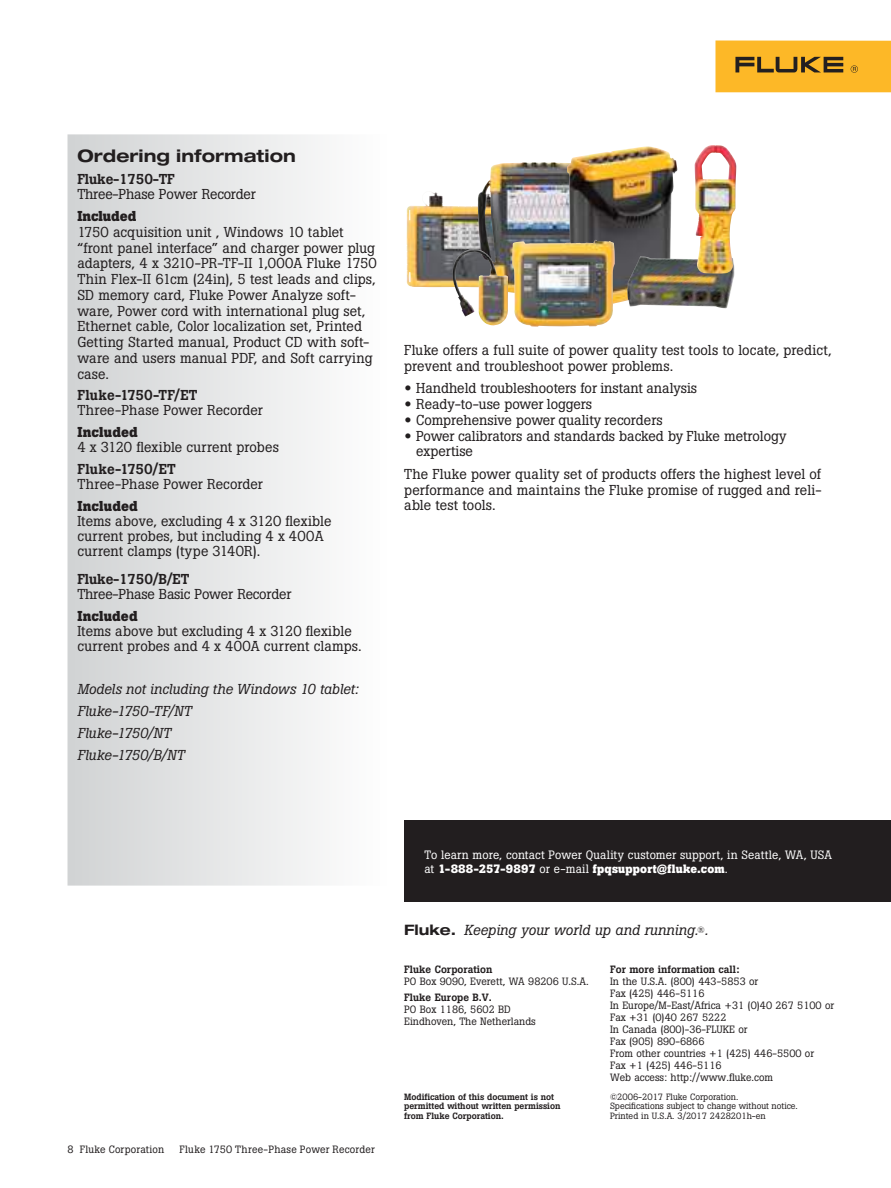
<style>
.page{position:relative;width:891px;height:1188px;background:#fff}
.page>*{position:absolute;margin:0;border:0;box-sizing:border-box;transform-origin:0 0}
.t1{font:700 expanded 17.25px "Helvetica Neue LT Pro";letter-spacing:.005em;color:#221e1f}
.t2{font:italic 14.4px "Boton Pro";color:#221e1f}
.t3{font:14.25px/15.8px "Boton Pro";color:#221e1f}
.t4{font:italic 14.25px/21.8px "Boton Pro";color:#221e1f}
.t5{font:500 14.25px "Boton Pro";letter-spacing:-.015em;color:#221e1f}
.t6{font:700 14.25px "Boton Pro";letter-spacing:.01em;color:#221e1f}
.t7{font:500 14.25px "Boton Pro";letter-spacing:.005em;color:#221e1f}
.t8{font:12px/14.4px "Boton Pro";letter-spacing:.01em;color:#fff}
.t9{font:10.5px/12px "Boton Pro";color:#221e1f}
.t10{font:500 10.5px "Boton Pro";color:#221e1f}
.t11{font:10.5px "Boton Pro";letter-spacing:.02em;color:#221e1f}
.t12{font:9px/9.8px "Boton Pro";color:#221e1f}
.t13{font:500 9px/9.8px "Boton Pro";letter-spacing:-.005em;color:#221e1f}
.s1{font-family:"Helvetica Neue LT Pro";font-weight:100;font-stretch:expanded}
.s2{font-weight:700}
.s3{font-family:"Helvetica Neue LT Std";font-weight:700;font-style:normal;font-stretch:expanded}
.s4{font-style:normal;font-size:9px}
</style>
<div class="page">
<div style="left:716px;top:40px;width:175px;height:52px;background:#fdb827"></div>
<svg style="left:735px;top:57px;width:108px;height:15px"></svg>
<svg style="left:851px;top:65px;width:7px;height:8px"></svg>
<div style="left:404px;top:821px;width:487px;height:81px;background:#221e1f"></div>
<img style="left:407px;top:192px;width:71px;height:95px">
<img style="left:478px;top:162px;width:56px;height:129px">
<img style="left:452px;top:249px;width:56px;height:77px">
<img style="left:567px;top:146px;width:110px;height:158px">
<img style="left:627px;top:256px;width:107px;height:52px">
<img style="left:694px;top:145px;width:42px;height:129px">
<img style="left:512px;top:240px;width:103px;height:87px">
<p class="t1" style="left:77px;top:149px;width:220px">Ordering information</p>
<p class="t5" style="left:77px;top:173px;width:99px">Fluke-1750-TF</p>
<p class="t3" style="left:77px;top:187px;width:180px">Three-Phase Power Recorder</p>
<p class="t6" style="left:77px;top:211px;width:60px">Included</p>
<p class="t3" style="left:77px;top:225px;width:301px">1750 acquisition unit , Windows 10 tablet “front panel interface” and charger power plug adapters, 4 x 3210-PR-TF-II 1,000A Fluke 1750<br>Thin Flex-II 61cm (24in), 5 test leads and clips, SD memory card, Fluke Power Analyze soft&shy;ware, Power cord with international plug set, Ethernet cable, Color localization set, Printed Getting Started manual, Product CD with soft&shy;ware and users manual PDF, and Soft carrying case.</p>
<p class="t7" style="left:77px;top:389px;width:122px">Fluke-1750-TF/ET</p>
<p class="t3" style="left:77px;top:403px;width:187px">Three-Phase Power Recorder</p>
<p class="t6" style="left:77px;top:427px;width:62px">Included</p>
<p class="t3" style="left:77px;top:440px;width:203px">4 x 3120 flexible current probes</p>
<p class="t5" style="left:77px;top:462px;width:100px">Fluke-1750/ET</p>
<p class="t3" style="left:77px;top:477px;width:187px">Three-Phase Power Recorder</p>
<p class="t6" style="left:77px;top:500px;width:62px">Included</p>
<p class="t3" style="left:77px;top:514px;width:256px;line-height:15px">Items above, excluding 4 x 3120 flexible current probes, but including 4 x 400A current clamps (type 3140R).</p>
<p class="t5" style="left:77px;top:573px;width:113px">Fluke-1750/B/ET</p>
<p class="t3" style="left:77px;top:587px;width:215px">Three-Phase Basic Power Recorder</p>
<p class="t6" style="left:77px;top:611px;width:62px">Included</p>
<p class="t3" style="left:77px;top:624px;width:286px;line-height:15px">Items above but excluding 4 x 3120 flexible current probes and 4 x 400A current clamps.</p>
<p class="t4" style="left:77px;top:679px;width:283px">Models not including the Windows 10 tablet:<br>Fluke-1750-TF/NT<br>Fluke-1750/NT<br>Fluke-1750/B/NT</p>
<p class="t3" style="left:404px;top:343px;width:429px">Fluke offers a full suite of power quality test tools to locate, predict, prevent and troubleshoot power problems.</p>
<p class="t3" style="left:404px;top:381px;width:294px"><span class="s1">•</span> Handheld troubleshooters for instant analysis</p>
<p class="t3" style="left:404px;top:397px;width:189px"><span class="s1">•</span> Ready-to-use power loggers</p>
<p class="t3" style="left:404px;top:413px;width:260px"><span class="s1">•</span> Comprehensive power quality recorders</p>
<p class="t3" style="left:416px;top:429px;width:372px;text-indent:-12px"><span class="s1">•</span> Power calibrators and standards backed by Fluke metrology expertise</p>
<p class="t3" style="left:404px;top:467px;width:419px;text-align:justify">The Fluke power quality set of products offers the highest level of performance and maintains the Fluke promise of rugged and reli&shy;able test tools.</p>
<p class="t11" style="left:68px;top:1144px;width:98px">8 Fluke Corporation</p>
<p class="t11" style="left:180px;top:1144px;width:197px">Fluke 1750 Three-Phase Power Recorder</p>
<p class="t8" style="left:424px;top:848px;width:409px">To learn more, contact Power Quality customer support, in Seattle, WA, USA at <span class="s2">1-888-257-9897</span> or e-mail <span class="s2">fpqsupport@fluke.com</span>.</p>
<p class="t2" style="left:404px;top:923px;width:306px"><span class="s3">Fluke.</span> Keeping your world up and running.<span class="s4">®</span>.</p>
<p class="t10" style="left:610px;top:964px;width:131px">For more information call:</p>
<p class="t9" style="left:610px;top:976px;width:226px">In the U.S.A. (800) 443-5853 or<br>Fax (425) 446-5116<br>In Europe/M-East/Africa +31 (0)40 267 5100 or<br>Fax +31 (0)40 267 5222<br>In Canada (800)-36-FLUKE or<br>Fax (905) 890-6866<br>From other countries +1 (425) 446-5500 or<br>Fax +1 (425) 446-5116<br>Web access: http://www.fluke.com</p>
<p class="t12" style="left:610px;top:1092px;width:189px">©2006-2017 Fluke Corporation.<br>Specifications subject to change without notice.<br>Printed in U.S.A. 3/2017 2428201h-en</p>
<p class="t10" style="left:404px;top:964px;width:90px">Fluke Corporation</p>
<p class="t9" style="left:404px;top:976px;width:186px">PO Box 9090, Everett, WA 98206 U.S.A.</p>
<p class="t10" style="left:404px;top:993px;width:89px">Fluke Europe B.V.</p>
<p class="t9" style="left:404px;top:1004px;width:133px">PO Box 1186, 5602 BD<br>Eindhoven, The Netherlands</p>
<p class="t13" style="left:404px;top:1092px;width:158px">Modification of this document is not permitted without written permission from Fluke Corporation.</p>
</div>
